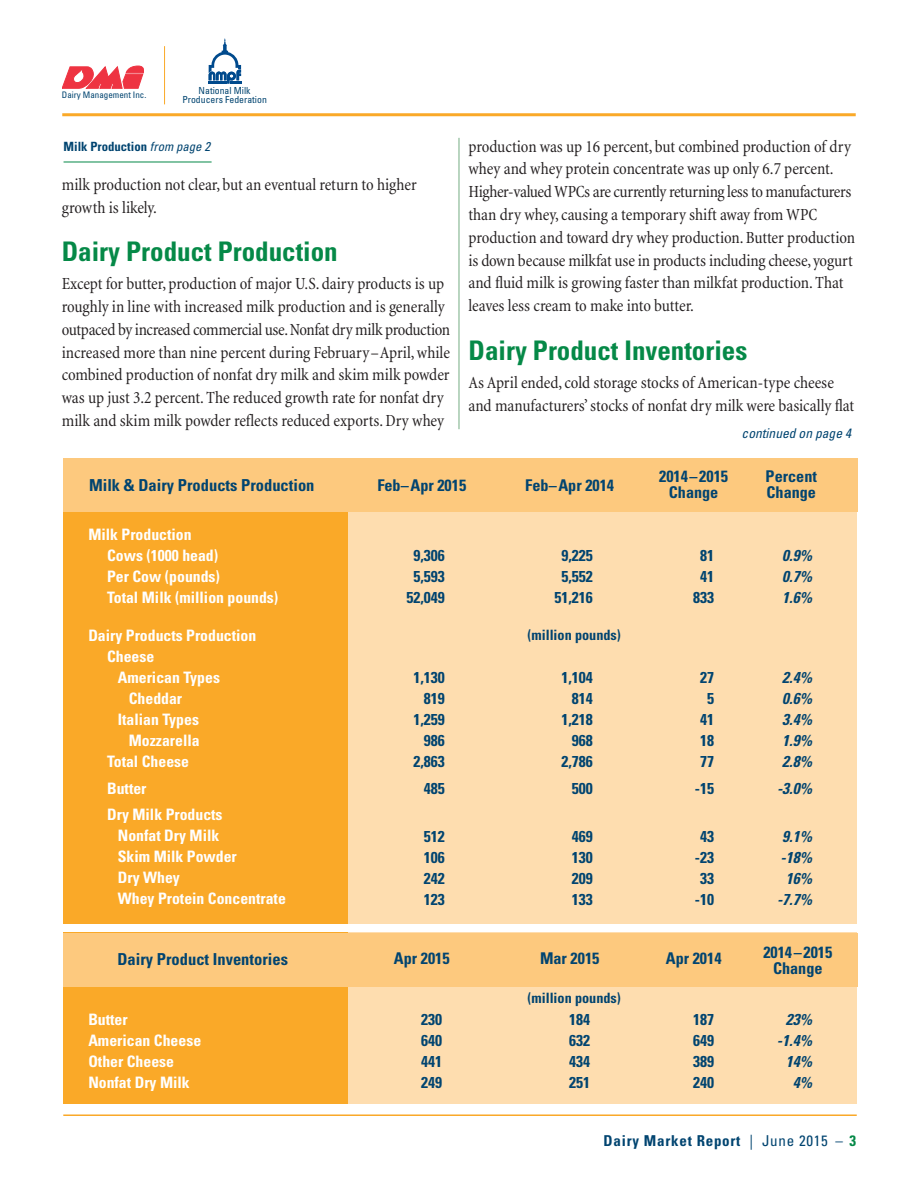
<style>
.page{position:relative;width:918px;height:1188px;background:#fff}
.page>*{position:absolute;margin:0;border:0;box-sizing:border-box;transform-origin:0 0}
.t1{font:700 condensed 27px "Univers";color:#058947}
.t2{font:condensed 17.25px/22.8px "Minion";letter-spacing:-.005em;color:#231f20}
.t3{font:700 condensed 16.5px "Univers";color:#014470}
.t4{font:700 condensed 16.2px/15.8px "Univers";color:#014470;text-align:center}
.t5{font:700 condensed 15.75px/21px "Univers";color:#fff}
.t6{font:700 condensed 15.75px/21px "Univers";color:#014470;text-align:center}
.t7{font:italic 700 condensed 15.75px/21px "Univers";color:#014470;text-align:justify}
.t8{font:700 condensed 15px "Univers";letter-spacing:.05em;color:#014470}
.t9{font:700 condensed 14.25px "Univers";color:#014470}
.t10{font:italic condensed 13.5px "Univers";color:#014470}
.t11{font:700 condensed 12.75px "Univers";color:#014470}
.t12{font:condensed 9.75px/9px "Univers";color:#014470;text-align:center}
.t13{font:condensed 9px "Univers";color:#014470}
.s1{font-weight:400;font-style:italic}
.s2{font-weight:400}
.s3{color:#058947}
</style>
<div class="page">
<div style="left:345px;top:933px;width:512px;height:171px;background:#feddaf"></div>
<div style="left:63px;top:933px;width:284px;height:171px;background:#faa928"></div>
<svg style="left:62px;top:66px;width:82px;height:22px"></svg>
<svg style="left:209px;top:38px;width:32px;height:46px"></svg>
<hr style="left:164px;top:46px;width:1px;height:58px;background:#faa928">
<hr style="left:62px;top:113px;width:794px;height:3px;background:#faa928">
<div style="left:345px;top:491px;width:512px;height:432px;background:#feddaf"></div>
<div style="left:63px;top:491px;width:284px;height:433px;background:#faa928"></div>
<div style="left:63px;top:458px;width:794px;height:54px;background:#fdc97e"></div>
<div style="left:63px;top:933px;width:794px;height:54px;background:#fdc97e"></div>
<hr style="left:63px;top:1114px;width:794px;height:2px;background:#faa928">
<hr style="left:459px;top:138px;width:1px;height:291px;background:#74ac83">
<hr style="left:64px;top:162px;width:148px;height:1px;background:#058947">
<p class="t13" style="left:62px;top:92px;width:86px">Dairy Management Inc.</p>
<p class="t12" style="left:182px;top:87px;width:86px">National Milk<br>Producers Federation</p>
<p class="t11" style="left:64px;top:142px;width:148px">Milk Production <span class="s1">from page 2</span></p>
<p class="t2" style="left:62px;top:174px;width:357px">milk production not clear, but an eventual return to higher growth is likely.</p>
<h1 class="t1" style="left:62px;top:241px;width:277px">Dairy Product Production</h1>
<p class="t2" style="left:62px;top:274px;width:390px">Except for butter, production of major U.S. dairy products is up roughly in line with increased milk production and is generally outpaced by increased commercial use.Nonfat dry milk production increased more than nine percent during February–April,while combined production of nonfat dry milk and skim milk powder was up just 3.2 percent.The reduced growth rate for nonfat dry milk and skim milk powder reflects reduced exports.Dry whey</p>
<p class="t2" style="left:469px;top:136px;width:388px">production was up 16 percent, but combined production of dry whey and whey protein concentrate was up only 6.7 percent.<br>Higher-valuedWPCs are currently returning less to manufacturers than dry whey,causing a temporary shift away from WPC production and toward dry whey production.Butter production is down because milkfat use in products including cheese, yogurt and fluid milk is growing faster than milkfat production.That leaves less cream to make into butter.</p>
<h1 class="t1" style="left:469px;top:340px;width:280px">Dairy Product Inventories</h1>
<p class="t2" style="left:469px;top:372px;width:387px">As April ended,cold storage stocks of American-type cheese and manufacturers’stocks of nonfat dry milk were basically flat</p>
<p class="t10" style="left:742px;top:429px;width:111px">continued on page 4</p>
<p class="t3" style="left:89px;top:479px;width:227px">Milk &amp; Dairy Products Production</p>
<p class="t4" style="left:377px;top:478px;width:90px">Feb–Apr 2015</p>
<p class="t4" style="left:525px;top:478px;width:90px">Feb–Apr 2014</p>
<p class="t4" style="left:659px;top:470px;width:70px">2014–2015<br>Change</p>
<p class="t4" style="left:766px;top:470px;width:53px;text-align:left">Percent<br>Change</p>
<p class="t5" style="left:107px;top:525px;width:173px;text-indent:-19px">Milk Production<br>Cows (1000 head)<br>Per Cow (pounds)<br>Total Milk (million pounds)</p>
<p class="t5" style="left:88px;top:626px;width:169px">Dairy Products Production</p>
<p class="t5" style="left:107px;top:647px;width:49px">Cheese</p>
<p class="t5" style="left:118px;top:668px;width:104px">American Types</p>
<p class="t5" style="left:129px;top:689px;width:55px">Cheddar</p>
<p class="t5" style="left:118px;top:710px;width:83px">Italian Types</p>
<p class="t5" style="left:129px;top:731px;width:72px">Mozzarella</p>
<p class="t5" style="left:107px;top:752px;width:83px">Total Cheese</p>
<p class="t5" style="left:107px;top:776px;width:117px;line-height:26.4px">Butter<br>Dry Milk Products</p>
<p class="t5" style="left:118px;top:826px;width:170px">Nonfat Dry Milk<br>Skim Milk Powder<br>Dry Whey<br>Whey Protein Concentrate</p>
<p class="t6" style="left:406px;top:546px;width:40px">9,306<br>5,593<br>52,049</p>
<p class="t6" style="left:413px;top:669px;width:33px;text-align:right">1,130<br>819<br>1,259<br>986<br>2,863</p>
<p class="t6" style="left:424px;top:779px;width:22px">485</p>
<p class="t6" style="left:424px;top:827px;width:22px;text-align:justify">512<br>106<br>242<br>123</p>
<p class="t6" style="left:554px;top:546px;width:40px">9,225<br>5,552<br>51,216</p>
<p class="t9" style="left:528px;top:630px;width:95px">(million pounds)</p>
<p class="t6" style="left:561px;top:669px;width:33px;text-align:right">1,104<br>814<br>1,218<br>968<br>2,786</p>
<p class="t6" style="left:572px;top:779px;width:22px">500</p>
<p class="t6" style="left:572px;top:827px;width:22px;text-align:justify">469<br>130<br>209<br>133</p>
<p class="t6" style="left:693px;top:546px;width:22px">81<br>41<br>833</p>
<p class="t6" style="left:700px;top:669px;width:15px">27<br>5<br>41<br>18<br>77</p>
<p class="t6" style="left:695px;top:779px;width:21px">-15</p>
<p class="t6" style="left:695px;top:827px;width:21px">43 -23<br>33 -10</p>
<p class="t7" style="left:782px;top:546px;width:31px">0.9% 0.7% 1.6%</p>
<p class="t7" style="left:782px;top:669px;width:31px">2.4% 0.6% 3.4% 1.9% 2.8%</p>
<p class="t7" style="left:777px;top:779px;width:36px">-3.0%</p>
<p class="t7" style="left:777px;top:827px;width:36px;text-align:center">9.1% -18%<br>16% -7.7%</p>
<p class="t3" style="left:118px;top:953px;width:172px">Dairy Product Inventories</p>
<p class="t4" style="left:394px;top:952px;width:57px">Apr 2015</p>
<p class="t4" style="left:540px;top:952px;width:61px">Mar 2015</p>
<p class="t4" style="left:666px;top:952px;width:57px">Apr 2014</p>
<p class="t4" style="left:763px;top:946px;width:70px">2014–2015<br>Change</p>
<p class="t9" style="left:528px;top:993px;width:95px">(million pounds)</p>
<p class="t5" style="left:88px;top:1010px;width:114px">Butter<br>American Cheese<br>Other Cheese<br>Nonfat Dry Milk</p>
<p class="t6" style="left:421px;top:1010px;width:22px;text-align:justify">230<br>640<br>441<br>249</p>
<p class="t6" style="left:569px;top:1010px;width:22px;text-align:justify">184<br>632<br>434<br>251</p>
<p class="t6" style="left:693px;top:1010px;width:22px;text-align:justify">187<br>649<br>389<br>240</p>
<p class="t7" style="left:777px;top:1010px;width:36px;text-align:right">23% -1.4%<br>14%<br>4%</p>
<p class="t8" style="left:604px;top:1135px;width:254px">Dairy Market Report <span class="s2">| June 2015 –</span> <span class="s3">3</span></p>
</div>
